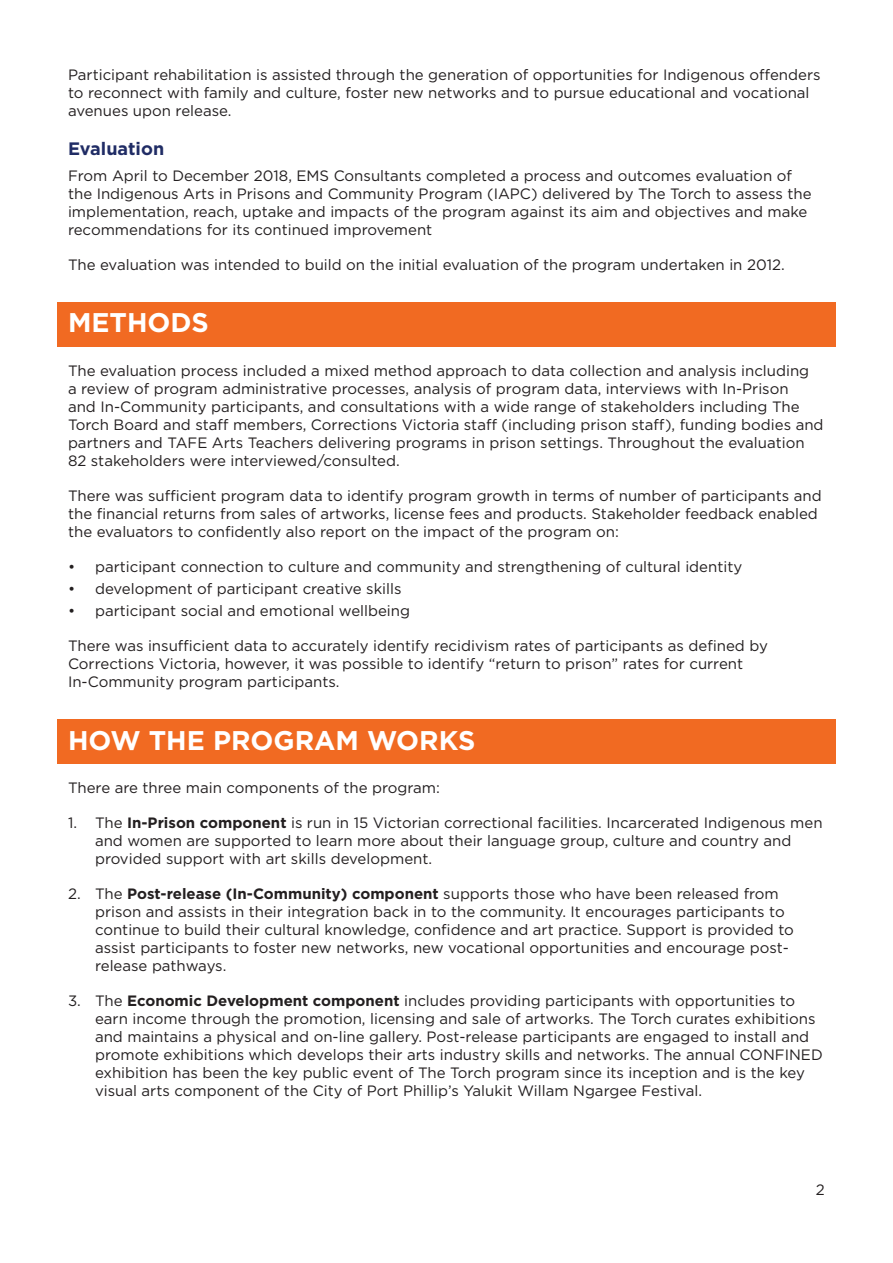
<style>
.page{position:relative;width:893px;height:1263px;background:#fff}
.page>*{position:absolute;margin:0;border:0;box-sizing:border-box;transform-origin:0 0}
.t1{font:700 27px "Gotham";color:#fff}
.t2{font:700 18px "Gotham";color:#202c65}
.t3{font:15px/18px "Gotham";color:#231f20}
.s1{font-weight:700}
</style>
<div class="page">
<div style="left:57px;top:302px;width:779px;height:44px;background:#f16a22"></div>
<div style="left:57px;top:719px;width:779px;height:44px;background:#f16a22"></div>
<p class="t3" style="left:68px;top:65px;width:754px">Participant rehabilitation is assisted through the generation of opportunities for Indigenous offenders to reconnect with family and culture, foster new networks and to pursue educational and vocational avenues upon release.</p>
<p class="t2" style="left:68px;top:136px;width:98px">Evaluation</p>
<p class="t3" style="left:68px;top:167px;width:745px">From April to December 2018, EMS Consultants completed a process and outcomes evaluation of the Indigenous Arts in Prisons and Community Program (IAPC) delivered by The Torch to assess the implementation, reach, uptake and impacts of the program against its aim and objectives and make recommendations for its continued improvement</p>
<p class="t3" style="left:68px;top:256px;width:718px">The evaluation was intended to build on the initial evaluation of the program undertaken in 2012.</p>
<h1 class="t1" style="left:68px;top:305px;width:142px">METHODS</h1>
<p class="t3" style="left:68px;top:361px;width:757px">The evaluation process included a mixed method approach to data collection and analysis including<br>a review of program administrative processes, analysis of program data, interviews with In-Prison<br>and In-Community participants, and consultations with a wide range of stakeholders including The Torch Board and staff members, Corrections Victoria staff (including prison staff), funding bodies and partners and TAFE Arts Teachers delivering programs in prison settings. Throughout the evaluation 82 stakeholders were interviewed/consulted.</p>
<p class="t3" style="left:68px;top:486px;width:755px">There was sufficient program data to identify program growth in terms of number of participants and the financial returns from sales of artworks, license fees and products. Stakeholder feedback enabled the evaluators to confidently also report on the impact of the program on:</p>
<p class="t3" style="left:68px;top:557px;width:676px">• participant connection to culture and community and strengthening of cultural identity</p>
<p class="t3" style="left:68px;top:579px;width:335px">• development of participant creative skills</p>
<p class="t3" style="left:68px;top:602px;width:344px">• participant social and emotional wellbeing</p>
<p class="t3" style="left:68px;top:637px;width:701px">There was insufficient data to accurately identify recidivism rates of participants as defined by<br>Corrections Victoria, however, it was possible to identify “return to prison” rates for current<br>In-Community program participants.</p>
<h1 class="t1" style="left:68px;top:722px;width:409px">HOW THE PROGRAM WORKS</h1>
<p class="t3" style="left:68px;top:778px;width:374px">There are three main components of the program:</p>
<p class="t3" style="left:95px;top:813px;width:729px;text-indent:-27px">1. The <span class="s1">In-Prison component</span> is run in 15 Victorian correctional facilities. Incarcerated Indigenous men and women are supported to learn more about their language group, culture and country and provided support with art skills development.</p>
<p class="t3" style="left:95px;top:884px;width:700px;text-indent:-27px">2. The <span class="s1">Post-release (In-Community) component</span> supports those who have been released from prison and assists in their integration back in to the community. It encourages participants to continue to build their cultural knowledge, confidence and art practice. Support is provided to assist participants to foster new networks, new vocational opportunities and encourage post&shy;release pathways.</p>
<p class="t3" style="left:95px;top:991px;width:729px;text-indent:-27px">3. The <span class="s1">Economic Development component</span> includes providing participants with opportunities to earn income through the promotion, licensing and sale of artworks. The Torch curates exhibitions and maintains a physical and on-line gallery. Post-release participants are engaged to install and promote exhibitions which develops their arts industry skills and networks. The annual CONFINED exhibition has been the key public event of The Torch program since its inception and is the key visual arts component of the City of Port Phillip’s Yalukit Willam Ngargee Festival.</p>
<p class="t3" style="left:816px;top:1180px;width:10px">2</p>
</div>
